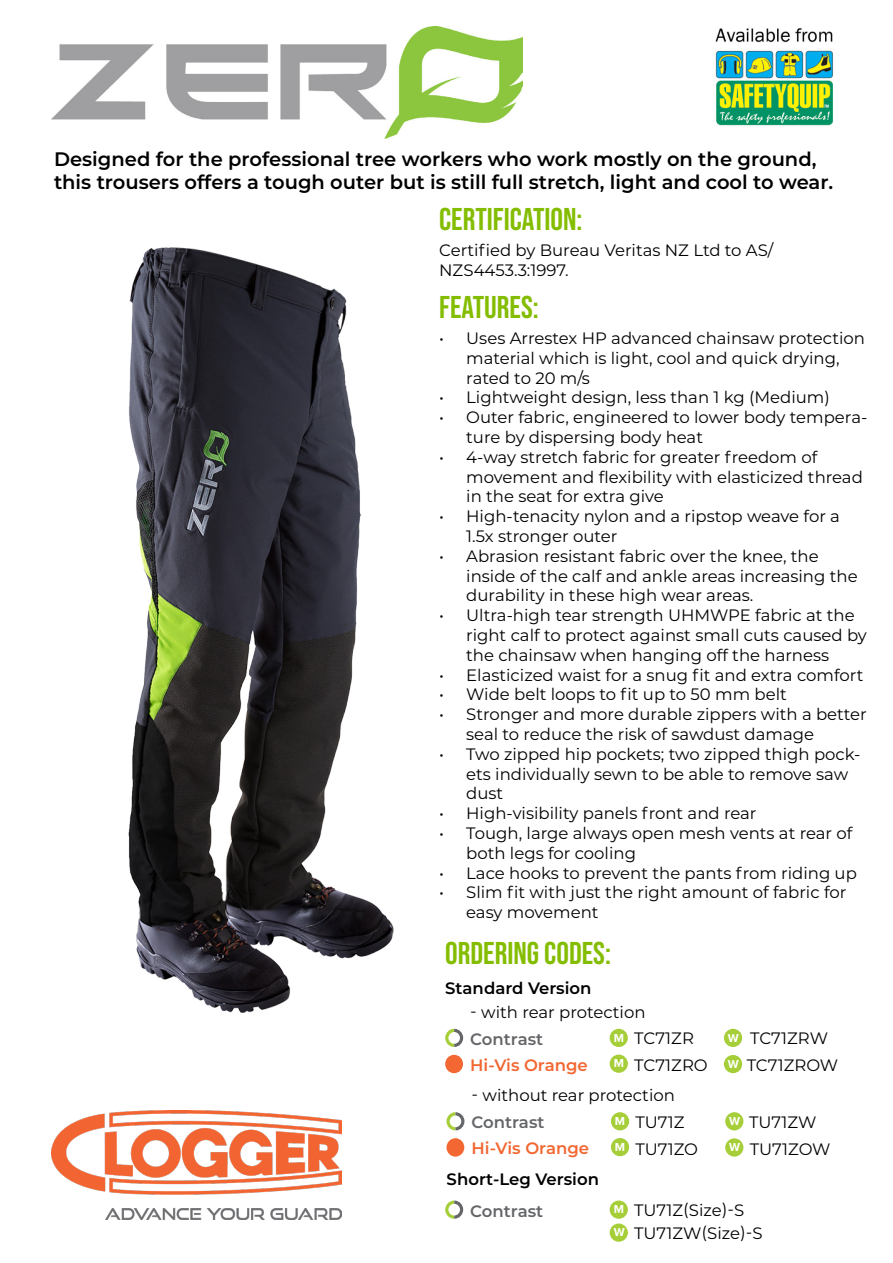
<style>
.page{position:relative;width:893px;height:1263px;background:#fff}
.page>*{position:absolute;margin:0;border:0;box-sizing:border-box;transform-origin:0 0}
.t1{font:31.5px "Bebas Neue";color:#84bd00}
.t2{font:600 19.5px/23.4px "Montserrat";color:#000}
.t3{font:16.5px/19.8px "Montserrat";color:#000}
.t4{font:600 16.5px "Montserrat";color:#000}
.t5{font:600 16.5px "Montserrat";color:#f26732}
.t6{font:600 16.5px "Montserrat";color:#656669}
.t7{font:700 12px/23px "Proxima Nova";color:#fff}
</style>
<div class="page">
<img style="left:51px;top:26px;width:472px;height:113px">
<img style="left:51px;top:1110px;width:290px;height:109px">
<img style="left:128px;top:247px;width:266px;height:766px">
<div style="left:610px;top:1029px;width:18px;height:18px;background:#a6ce39;border-radius:50%"></div>
<svg style="left:445px;top:1028px;width:19px;height:19px"></svg>
<div style="left:447px;top:1056px;width:14px;height:15px;background:#f26732;border-radius:50%"></div>
<div style="left:445px;top:1055px;width:18px;height:18px;border:3px solid #f26732;border-radius:50%"></div>
<div style="left:610px;top:1054px;width:18px;height:19px;background:#a6ce39;border-radius:50%"></div>
<div style="left:724px;top:1055px;width:18px;height:18px;background:#a6ce39;border-radius:50%"></div>
<div style="left:724px;top:1029px;width:18px;height:18px;background:#a6ce39;border-radius:50%"></div>
<div style="left:610px;top:1200px;width:18px;height:19px;background:#a6ce39;border-radius:50%"></div>
<svg style="left:445px;top:1200px;width:19px;height:19px"></svg>
<div style="left:610px;top:1223px;width:18px;height:19px;background:#a6ce39;border-radius:50%"></div>
<div style="left:611px;top:1112px;width:18px;height:18px;background:#a6ce39;border-radius:50%"></div>
<svg style="left:446px;top:1112px;width:19px;height:19px"></svg>
<div style="left:448px;top:1140px;width:15px;height:15px;background:#f26732;border-radius:50%"></div>
<div style="left:446px;top:1138px;width:18px;height:18px;border:3px solid #f26732;border-radius:50%"></div>
<div style="left:611px;top:1138px;width:18px;height:18px;background:#a6ce39;border-radius:50%"></div>
<div style="left:725px;top:1138px;width:18px;height:18px;background:#a6ce39;border-radius:50%"></div>
<div style="left:725px;top:1112px;width:18px;height:18px;background:#a6ce39;border-radius:50%"></div>
<img style="left:715px;top:28px;width:118px;height:98px">
<p class="t2" style="left:54px;top:146px;width:781px">Designed for the professional tree workers who work mostly on the ground, this trousers offers a tough outer but is still full stretch, light and cool to wear.</p>
<h1 class="t1" style="left:439px;top:201px;width:145px">CERTIFICATION:</h1>
<p class="t3" style="left:439px;top:240px;width:336px">Certified by Bureau Veritas NZ Ltd to AS/<br>NZS4453.3:1997.</p>
<h1 class="t1" style="left:439px;top:290px;width:101px">FEATURES:</h1>
<p class="t3" style="left:466px;top:328px;width:400px;text-indent:-27px">• Uses Arrestex HP advanced chainsaw protection material which is light, cool and quick drying, rated to 20 m/s</p>
<p class="t3" style="left:439px;top:387px;width:392px">• Lightweight design, less than 1 kg (Medium)</p>
<p class="t3" style="left:466px;top:407px;width:403px;text-indent:-27px">• Outer fabric, engineered to lower body tempera&shy;ture by dispersing body heat</p>
<p class="t3" style="left:466px;top:446px;width:398px;text-indent:-27px">• 4-way stretch fabric for greater freedom of movement and flexibility with elasticized thread in the seat for extra give</p>
<p class="t3" style="left:466px;top:506px;width:375px;text-indent:-27px">• High-tenacity nylon and a ripstop weave for a<br>1.5x stronger outer</p>
<p class="t3" style="left:466px;top:545px;width:393px;text-indent:-27px">• Abrasion resistant fabric over the knee, the inside of the calf and ankle areas increasing the durability in these high wear areas.</p>
<p class="t3" style="left:466px;top:605px;width:402px;text-indent:-27px">• Ultra-high tear strength UHMWPE fabric at the right calf to protect against small cuts caused by the chainsaw when hanging off the harness</p>
<p class="t3" style="left:439px;top:664px;width:426px">• Elasticized waist for a snug fit and extra comfort</p>
<p class="t3" style="left:439px;top:684px;width:349px">• Wide belt loops to fit up to 50 mm belt</p>
<p class="t3" style="left:466px;top:704px;width:402px;text-indent:-27px">• Stronger and more durable zippers with a better seal to reduce the risk of sawdust damage</p>
<p class="t3" style="left:466px;top:743px;width:396px;text-indent:-27px">• Two zipped hip pockets; two zipped thigh pock&shy;ets individually sewn to be able to remove saw dust</p>
<p class="t3" style="left:439px;top:803px;width:319px">• High-visibility panels front and rear</p>
<p class="t3" style="left:466px;top:823px;width:388px;text-indent:-27px">• Tough, large always open mesh vents at rear of both legs for cooling</p>
<p class="t3" style="left:439px;top:862px;width:419px">• Lace hooks to prevent the pants from riding up</p>
<p class="t3" style="left:466px;top:882px;width:382px;text-indent:-27px">• Slim fit with just the right amount of fabric for easy movement</p>
<h1 class="t1" style="left:445px;top:936px;width:167px">ORDERING CODES:</h1>
<p class="t4" style="left:445px;top:977px;width:148px">Standard Version</p>
<p class="t3" style="left:470px;top:1001px;width:177px">- with rear protection</p>
<p class="t6" style="left:470px;top:1027px;width:74px">Contrast</p>
<p class="t5" style="left:470px;top:1053px;width:119px">Hi-Vis Orange</p>
<p class="t3" style="left:634px;top:1028px;width:61px">TC71ZR</p>
<p class="t3" style="left:750px;top:1028px;width:80px">TC71ZRW</p>
<p class="t3" style="left:634px;top:1055px;width:75px">TC71ZRO</p>
<p class="t3" style="left:747px;top:1055px;width:93px">TC71ZROW</p>
<p class="t7" style="left:614px;top:1026px;width:12px">M</p>
<p class="t7" style="left:728px;top:1026px;width:13px">W</p>
<p class="t7" style="left:614px;top:1052px;width:12px">M</p>
<p class="t7" style="left:728px;top:1052px;width:13px">W</p>
<p class="t3" style="left:472px;top:1085px;width:205px">- without rear protection</p>
<p class="t6" style="left:472px;top:1110px;width:74px">Contrast</p>
<p class="t5" style="left:472px;top:1136px;width:119px">Hi-Vis Orange</p>
<p class="t4" style="left:447px;top:1167px;width:154px">Short-Leg Version</p>
<p class="t3" style="left:635px;top:1111px;width:50px">TU71Z</p>
<p class="t3" style="left:749px;top:1111px;width:69px">TU71ZW</p>
<p class="t3" style="left:635px;top:1138px;width:64px">TU71ZO</p>
<p class="t3" style="left:750px;top:1138px;width:82px">TU71ZOW</p>
<p class="t7" style="left:615px;top:1109px;width:12px">M</p>
<p class="t7" style="left:729px;top:1109px;width:13px">W</p>
<p class="t7" style="left:615px;top:1135px;width:12px">M</p>
<p class="t7" style="left:729px;top:1135px;width:13px">W</p>
<p class="t6" style="left:470px;top:1199px;width:74px">Contrast</p>
<p class="t7" style="left:614px;top:1198px;width:13px">M<br>W</p>
<p class="t3" style="left:634px;top:1198px;width:130px;line-height:23.2px">TU71Z(Size)-S<br>TU71ZW(Size)-S</p>
</div>
